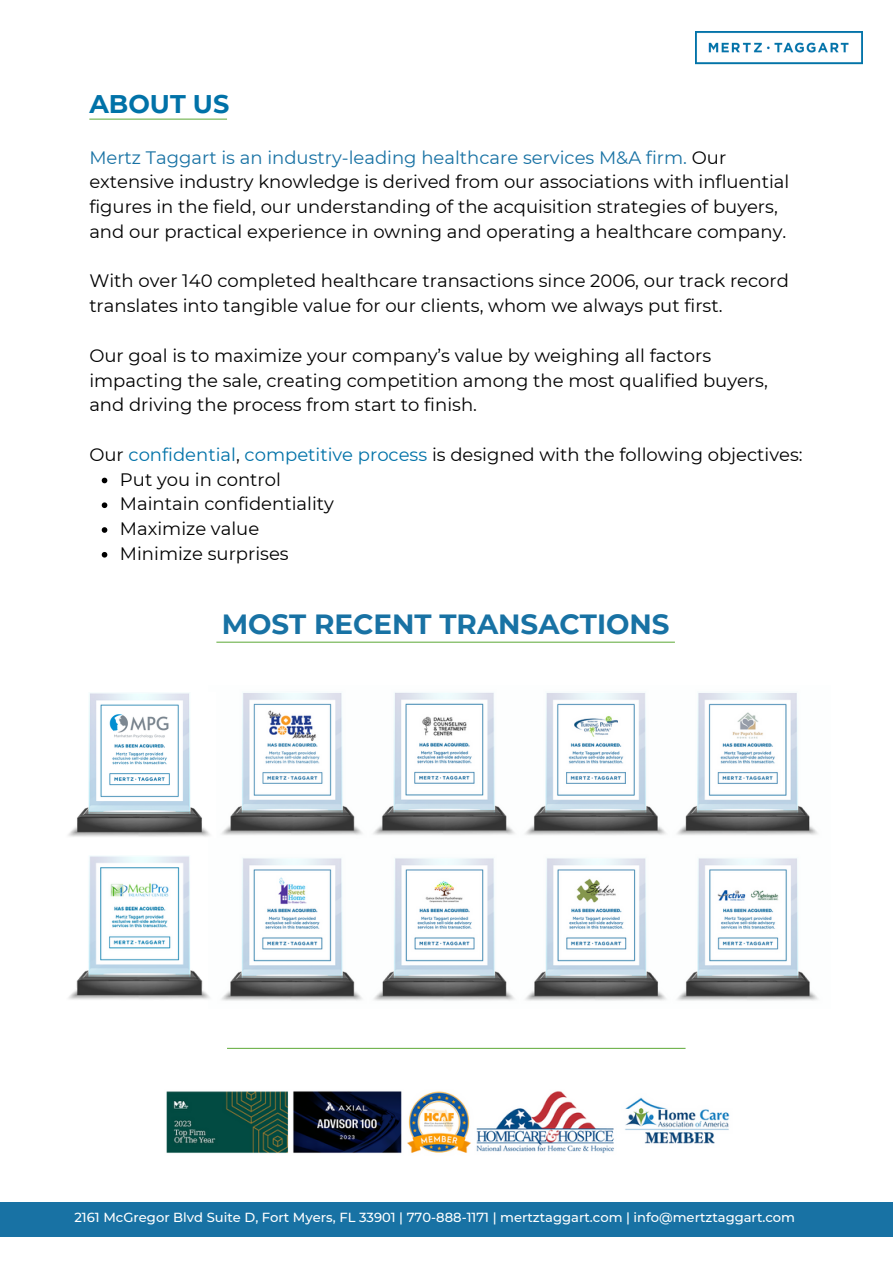
<style>
.page{position:relative;width:893px;height:1264px;background:#fff}
.page>*{position:absolute;margin:0;border:0;box-sizing:border-box;transform-origin:0 0}
.t1{font:700 27.75px "Montserrat";color:#1872a4}
.t2{font:700 25.5px "Montserrat";color:#0072a8}
.t3{font:18px/24.8px "Montserrat";color:#000}
.t4{font:500 13.2px "Montserrat";color:#fff}
.s1{color:#1872a4}
.s2{color:#0072a8}
</style>
<div class="page">
<div style="left:0;top:1202px;width:892px;height:34px;background:#1872a4"></div>
<img style="left:695px;top:31px;width:167px;height:34px">
<svg style="left:102px;top:477px;width:5px;height:6px"></svg>
<svg style="left:102px;top:502px;width:5px;height:6px"></svg>
<svg style="left:102px;top:527px;width:5px;height:6px"></svg>
<svg style="left:102px;top:552px;width:5px;height:5px"></svg>
<hr style="left:89px;top:119px;width:138px;height:1px;background:#6fb24c">
<hr style="left:216px;top:641px;width:458px;height:1px;background:#6fb24c">
<img style="left:221px;top:692px;width:597px;height:309px">
<img style="left:68px;top:856px;width:142px;height:144px">
<img style="left:68px;top:693px;width:142px;height:144px">
<img style="left:166px;top:1091px;width:564px;height:63px">
<hr style="left:227px;top:1047px;width:458px;height:1px;background:#6fb24c">
<h2 class="t2" style="left:89px;top:88px;width:141px">ABOUT US</h2>
<h2 class="t3" style="left:89px;top:145px;width:701px"><span class="s1">Mertz Taggart is an industry-leading healthcare services M&amp;A firm.</span> Our extensive industry knowledge is derived from our associations with influential figures in the field, our understanding of the acquisition strategies of buyers, and our practical experience in owning and operating a healthcare company.</h2>
<h2 class="t3" style="left:89px;top:268px;width:701px">With over 140 completed healthcare transactions since 2006, our track record translates into tangible value for our clients, whom we always put first.</h2>
<h2 class="t3" style="left:89px;top:343px;width:680px">Our goal is to maximize your company’s value by weighing all factors impacting the sale, creating competition among the most qualified buyers, and driving the process from start to finish.</h2>
<p class="t3" style="left:89px;top:442px;width:714px">Our <span class="s2">confidential</span>, <span class="s2">competitive process</span> is designed with the following objectives:</p>
<p class="t3" style="left:120px;top:466px;width:162px">Put you in control</p>
<p class="t3" style="left:120px;top:491px;width:215px">Maintain confidentiality</p>
<p class="t3" style="left:120px;top:516px;width:141px">Maximize value</p>
<h1 class="t3" style="left:120px;top:541px;width:170px">Minimize surprises</h1>
<p class="t1" style="left:222px;top:607px;width:449px">MOST RECENT TRANSACTIONS</p>
<p class="t4" style="left:74px;top:1209px;width:722px">2161 McGregor Blvd Suite D, Fort Myers, FL 33901 | 770-888-1171 | mertztaggart.com | info@mertztaggart.com</p>
</div>
